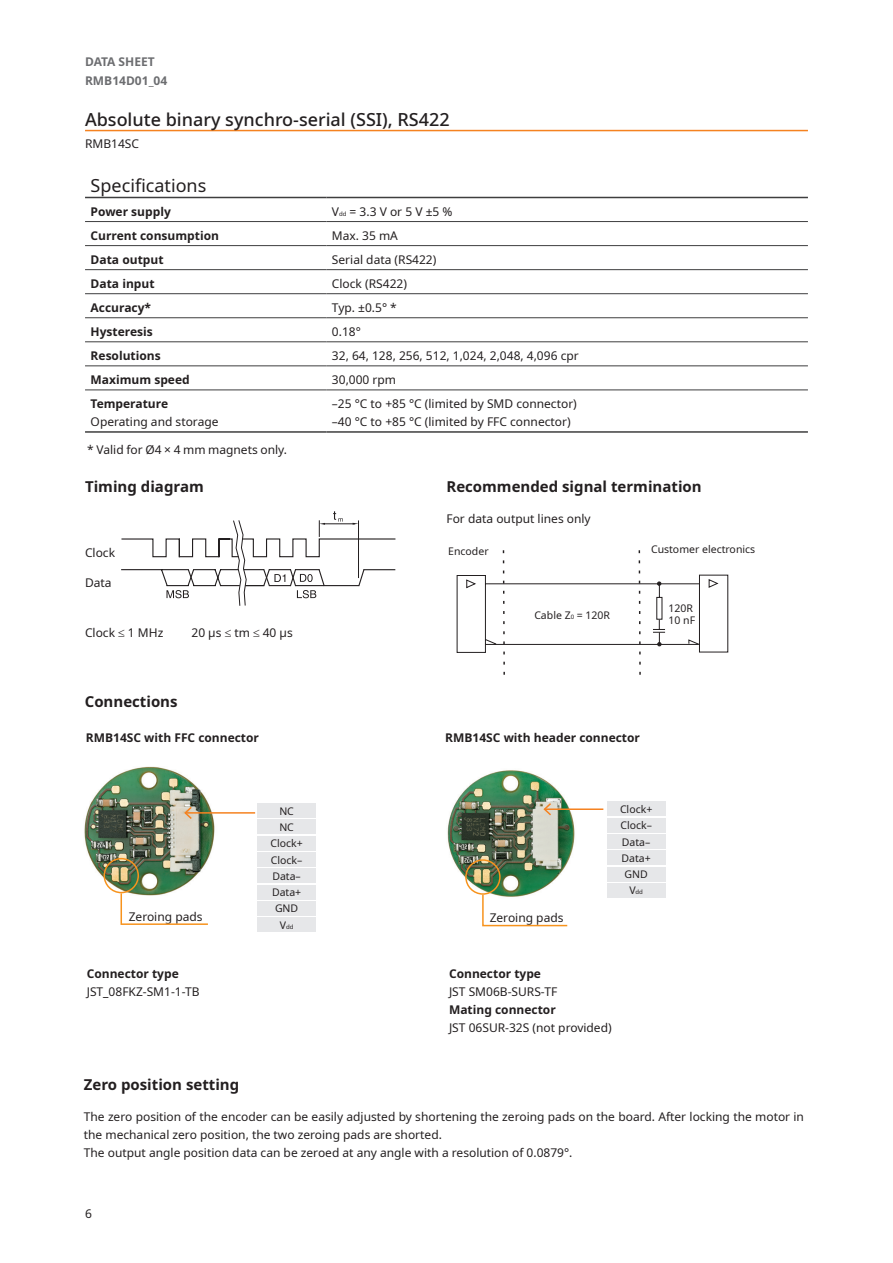
<style>
.page{position:relative;width:893px;height:1263px;background:#fff}
.page>*{position:absolute;margin:0;border:0;box-sizing:border-box;transform-origin:0 0}
.t1{font:500 18px "Noto Sans";color:#231f20}
.t2{font:18px "Noto Sans";color:#231f20}
.t3{font:700 15px "Noto Sans";color:#231f20}
.t4{font:12px/18px "Noto Sans";color:#231f20}
.t5{font:700 12px "Noto Sans";color:#231f20}
.t6{font:700 12px/18.6px "Noto Sans";color:#6c6d70}
.t7{font:10.5px/16.4px "Noto Sans";color:#231f20;text-align:center}
.t8{font:6px "Noto Sans";color:#231f20}
.s1{font-size:6px}
.s2{font-size:10.5px}
</style>
<div class="page">
<hr style="left:85px;top:130px;width:723px;height:1px;background:#f58220">
<hr style="left:85px;top:431px;width:241px;height:2px;background:#3e3e3f">
<hr style="left:326px;top:431px;width:482px;height:2px;background:#3e3e3f">
<hr style="left:85px;top:197px;width:241px;height:1px;background:#3e3e3f">
<hr style="left:326px;top:197px;width:482px;height:1px;background:#3e3e3f">
<hr style="left:85px;top:221px;width:241px;height:1px;background:#3e3e3f">
<hr style="left:326px;top:221px;width:482px;height:1px;background:#3e3e3f">
<hr style="left:85px;top:245px;width:241px;height:1px;background:#3e3e3f">
<hr style="left:326px;top:245px;width:482px;height:1px;background:#3e3e3f">
<hr style="left:85px;top:269px;width:241px;height:1px;background:#3e3e3f">
<hr style="left:326px;top:269px;width:482px;height:1px;background:#3e3e3f">
<hr style="left:85px;top:293px;width:241px;height:1px;background:#3e3e3f">
<hr style="left:326px;top:293px;width:482px;height:1px;background:#3e3e3f">
<hr style="left:85px;top:317px;width:241px;height:1px;background:#3e3e3f">
<hr style="left:326px;top:317px;width:482px;height:1px;background:#3e3e3f">
<hr style="left:85px;top:341px;width:241px;height:1px;background:#3e3e3f">
<hr style="left:326px;top:341px;width:482px;height:1px;background:#3e3e3f">
<hr style="left:85px;top:365px;width:241px;height:1px;background:#3e3e3f">
<hr style="left:326px;top:365px;width:482px;height:1px;background:#3e3e3f">
<hr style="left:85px;top:389px;width:241px;height:1px;background:#3e3e3f">
<hr style="left:326px;top:389px;width:482px;height:1px;background:#3e3e3f">
<svg style="left:121px;top:511px;width:274px;height:95px"></svg>
<svg style="left:457px;top:550px;width:271px;height:125px"></svg>
<img style="left:84px;top:766px;width:131px;height:128px">
<img style="left:447px;top:770px;width:128px;height:125px">
<div style="left:607px;top:802px;width:58px;height:14px;background:#e6e7e9"></div>
<div style="left:607px;top:818px;width:58px;height:14px;background:#e6e7e9"></div>
<div style="left:607px;top:834px;width:58px;height:15px;background:#e6e7e9"></div>
<div style="left:607px;top:851px;width:58px;height:14px;background:#e6e7e9"></div>
<div style="left:607px;top:867px;width:58px;height:14px;background:#e6e7e9"></div>
<div style="left:607px;top:883px;width:58px;height:14px;background:#e6e7e9"></div>
<div style="left:257px;top:803px;width:59px;height:15px;background:#e6e7e9"></div>
<div style="left:257px;top:820px;width:59px;height:14px;background:#e6e7e9"></div>
<div style="left:257px;top:836px;width:59px;height:14px;background:#e6e7e9"></div>
<div style="left:257px;top:852px;width:59px;height:15px;background:#e6e7e9"></div>
<div style="left:257px;top:869px;width:59px;height:14px;background:#e6e7e9"></div>
<div style="left:257px;top:885px;width:59px;height:14px;background:#e6e7e9"></div>
<div style="left:257px;top:901px;width:59px;height:14px;background:#e6e7e9"></div>
<div style="left:257px;top:917px;width:59px;height:15px;background:#e6e7e9"></div>
<hr style="left:185px;top:812px;width:70px;height:2px;background:#f58220">
<svg style="left:183px;top:805px;width:10px;height:15px"></svg>
<hr style="left:545px;top:808px;width:58px;height:2px;background:#f58220">
<svg style="left:542px;top:801px;width:11px;height:16px"></svg>
<div style="left:465px;top:859px;width:36px;height:36px;border:2px solid #f7931d;border-radius:50%"></div>
<div style="left:104px;top:858px;width:35px;height:35px;border:2px solid #f7931d;border-radius:50%"></div>
<svg style="left:481px;top:893px;width:88px;height:34px"></svg>
<svg style="left:120px;top:892px;width:89px;height:33px"></svg>
<p class="t6" style="left:85px;top:53px;width:84px">DATA SHEET<br>RMB14D01_04</p>
<h1 class="t1" style="left:85px;top:106px;width:366px">Absolute binary synchro-serial (SSI), RS422</h1>
<p class="t4" style="left:85px;top:135px;width:56px">RMB14SC</p>
<h1 class="t2" style="left:91px;top:173px;width:117px">Specifications</h1>
<p class="t5" style="left:91px;top:203px;width:82px">Power supply</p>
<p class="t4" style="left:332px;top:203px;width:122px">V<span class="s1">dd</span> = 3.3 V or 5 V ±5 %</p>
<p class="t5" style="left:91px;top:227px;width:130px">Current consumption</p>
<p class="t4" style="left:332px;top:227px;width:68px">Max. 35 mA</p>
<p class="t5" style="left:91px;top:251px;width:74px">Data output</p>
<p class="t4" style="left:332px;top:251px;width:106px">Serial data (RS422)</p>
<p class="t5" style="left:91px;top:275px;width:65px">Data input</p>
<p class="t4" style="left:332px;top:275px;width:77px">Clock (RS422)</p>
<p class="t5" style="left:91px;top:299px;width:62px">Accuracy*</p>
<p class="t4" style="left:332px;top:299px;width:66px">Typ. ±0.5° *</p>
<p class="t5" style="left:91px;top:323px;width:64px">Hysteresis</p>
<p class="t4" style="left:332px;top:323px;width:30px">0.18°</p>
<p class="t5" style="left:91px;top:347px;width:72px">Resolutions</p>
<p class="t4" style="left:332px;top:347px;width:248px">32, 64, 128, 256, 512, 1,024, 2,048, 4,096 cpr</p>
<p class="t5" style="left:91px;top:371px;width:101px">Maximum speed</p>
<p class="t4" style="left:332px;top:371px;width:66px">30,000 rpm</p>
<p class="t5" style="left:91px;top:395px;width:79px">Temperature</p>
<p class="t4" style="left:91px;top:413px;width:129px">Operating and storage</p>
<p class="t4" style="left:332px;top:395px;width:246px">–25 °C to +85 °C (limited by SMD connector) –40 °C to +85 °C (limited by FFC connector)</p>
<p class="t4" style="left:87px;top:441px;width:201px">* Valid for Ø4 × 4 mm magnets only.</p>
<p class="t3" style="left:85px;top:476px;width:120px">Timing diagram</p>
<p class="t3" style="left:446px;top:476px;width:257px">Recommended signal termination</p>
<p class="t4" style="left:446px;top:510px;width:146px">For data output lines only</p>
<p class="t7" style="left:448px;top:543px;width:42px">Encoder</p>
<p class="t7" style="left:651px;top:541px;width:106px">Customer electronics</p>
<p class="t4" style="left:85px;top:544px;width:32px">Clock</p>
<p class="t4" style="left:85px;top:574px;width:28px">Data</p>
<p class="t4" style="left:85px;top:624px;width:80px">Clock ≤ 1 MHz</p>
<p class="t4" style="left:191px;top:624px;width:103px">20 µs ≤ tm ≤ 40 µs</p>
<p class="t3" style="left:85px;top:691px;width:94px">Connections</p>
<p class="t7" style="left:534px;top:607px;width:77px">Cable Z<span class="s1">0</span> = 120R</p>
<p class="t7" style="left:668px;top:602px;width:28px;line-height:11.7px;text-align:left">120R<br>10 nF</p>
<p class="t5" style="left:86px;top:729px;width:175px">RMB14SC with FFC connector</p>
<p class="t5" style="left:445px;top:729px;width:196px">RMB14SC with header connector</p>
<p class="t7" style="left:270px;top:803px;width:34px">NC<br>NC<br>Clock+<br>Clock–<br>Data–<br>Data+<br>GND</p>
<p class="t8" style="left:280px;top:922px;width:15px"><span class="s2">V</span>dd</p>
<p class="t4" style="left:129px;top:908px;width:75px">Zeroing pads</p>
<p class="t4" style="left:490px;top:908px;width:75px">Zeroing pads</p>
<p class="t7" style="left:620px;top:801px;width:34px">Clock+<br>Clock–<br>Data–<br>Data+<br>GND</p>
<p class="t8" style="left:629px;top:888px;width:15px"><span class="s2">V</span>dd</p>
<p class="t5" style="left:87px;top:965px;width:94px">Connector type</p>
<p class="t4" style="left:87px;top:982px;width:114px">JST_08FKZ-SM1-1-TB</p>
<p class="t5" style="left:449px;top:965px;width:94px">Connector type</p>
<p class="t4" style="left:449px;top:982px;width:110px">JST SM06B-SURS-TF</p>
<p class="t5" style="left:449px;top:1001px;width:108px">Mating connector</p>
<p class="t4" style="left:449px;top:1018px;width:164px">JST 06SUR-32S (not provided)</p>
<p class="t3" style="left:84px;top:1074px;width:157px">Zero position setting</p>
<p class="t4" style="left:84px;top:1107px;width:722px">The zero position of the encoder can be easily adjusted by shortening the zeroing pads on the board. After locking the motor in the mechanical zero position, the two zeroing pads are shorted.<br>The output angle position data can be zeroed at any angle with a resolution of 0.0879°.</p>
<p class="t4" style="left:85px;top:1205px;width:8px">6</p>
</div>
